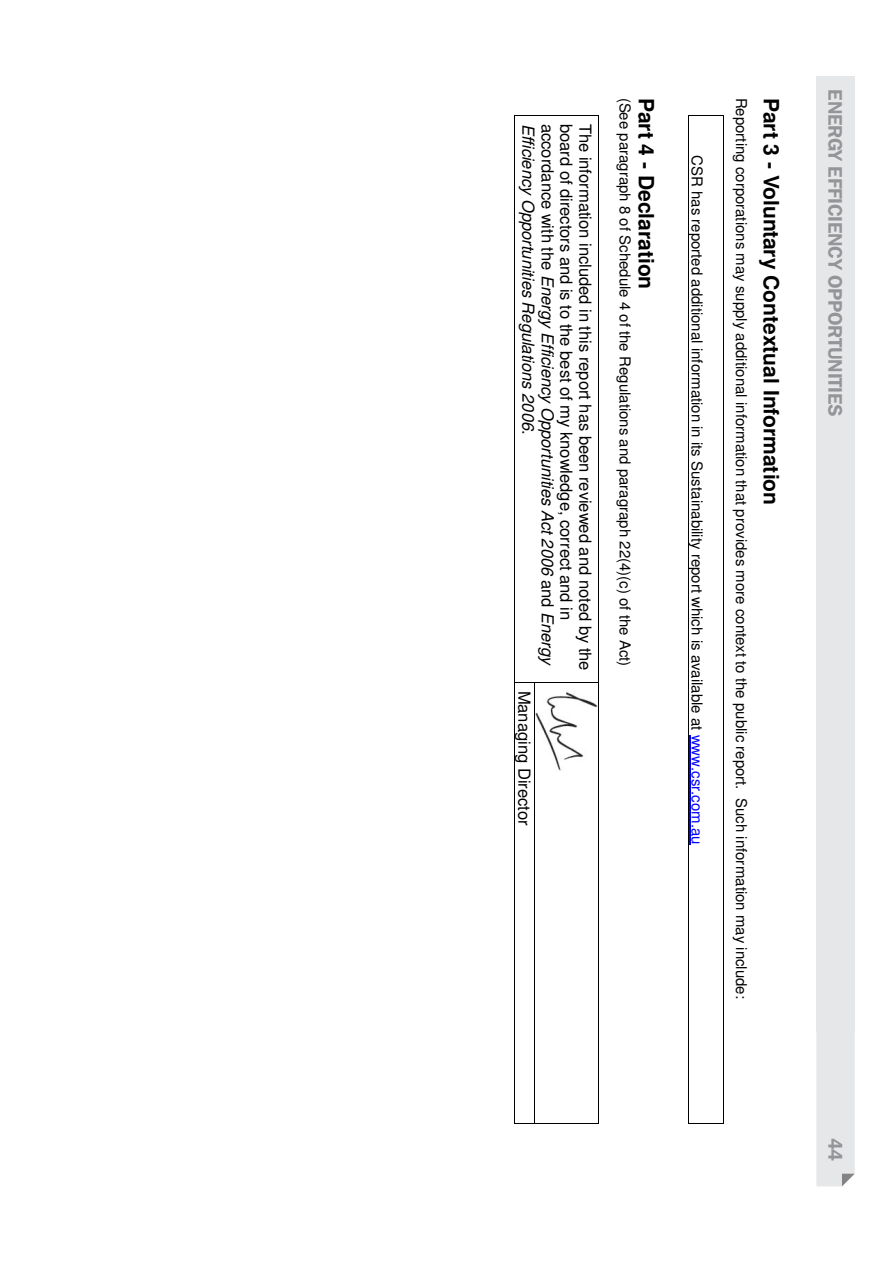
<style>
.page{position:relative;width:893px;height:1263px;background:#fff}
.page>*{position:absolute;margin:0;border:0;box-sizing:border-box;transform-origin:0 0}
.t1{font:700 21px "Helvetica";color:#000}
.t2{font:600 19.5px "Franklin";letter-spacing:-.01em;color:#939598}
.t3{font:16.5px/19px "Helvetica";color:#000}
.t4{font:15px "Helvetica";color:#000}
.s1{font-style:italic}
.s2{color:#00f}
</style>
<div class="page">
<div style="left:816px;top:1033px;width:39px;height:153px;background:#e6e7e9"></div>
<div style="left:816px;top:77px;width:39px;height:956px;background:#e6e7e9"></div>
<hr style="left:689px;top:735px;width:1px;height:110px;background:#00f">
<hr style="left:723px;top:116px;width:1px;height:1007px;background:#000">
<hr style="left:688px;top:115px;width:35px;height:1px;background:#000">
<hr style="left:688px;top:116px;width:1px;height:1007px;background:#000">
<hr style="left:688px;top:1123px;width:35px;height:1px;background:#000">
<hr style="left:598px;top:116px;width:1px;height:566px;background:#000">
<hr style="left:598px;top:683px;width:1px;height:440px;background:#000">
<hr style="left:535px;top:115px;width:63px;height:1px;background:#000">
<hr style="left:535px;top:682px;width:63px;height:1px;background:#000">
<hr style="left:535px;top:1123px;width:63px;height:1px;background:#000">
<hr style="left:534px;top:683px;width:1px;height:440px;background:#000">
<svg style="left:514px;top:115px;width:21px;height:1px"></svg>
<hr style="left:514px;top:116px;width:1px;height:566px;background:#000">
<svg style="left:514px;top:682px;width:21px;height:1px"></svg>
<hr style="left:514px;top:683px;width:1px;height:440px;background:#000">
<svg style="left:514px;top:1123px;width:21px;height:1px"></svg>
<img style="left:536px;top:692px;width:61px;height:79px">
<p class="t3" style="left:593px;top:124px;width:548px;rotate:90deg">The information included in this report has been reviewed and noted by the board of directors and is to the best of my knowledge, correct and in accordance with the <span class="s1">Energy Efficiency Opportunities Act 2006</span> and <span class="s1">Energy Efficiency Opportunities Regulations 2006</span>.</p>
<p class="t3" style="left:532px;top:691px;width:136px;rotate:90deg">Managing Director</p>
<p class="t4" style="left:631px;top:98px;width:570px;rotate:90deg">(See paragraph 8 of Schedule 4 of the Regulations and paragraph 22(4)(c) of the Act)</p>
<h1 class="t1" style="left:654px;top:98px;width:193px;rotate:90deg">Part 4 - Declaration</h1>
<p class="t4" style="left:703px;top:155px;width:691px;rotate:90deg">CSR has reported additional information in its Sustainability report which is available at <span class="s2">www.csr.com.au</span></p>
<p class="t4" style="left:747px;top:98px;width:903px;rotate:90deg">Reporting corporations may supply additional information that provides more context to the public report. Such information may include:</p>
<h1 class="t1" style="left:779px;top:98px;width:409px;rotate:90deg">Part 3 - Voluntary Contextual Information</h1>
<h2 class="t2" style="left:848px;top:89px;width:329px;rotate:90deg">ENERGY EFFICIENCY OPPORTUNITIES</h2>
<h2 class="t2" style="left:848px;top:1137px;width:25px;rotate:90deg">44</h2>
</div>
